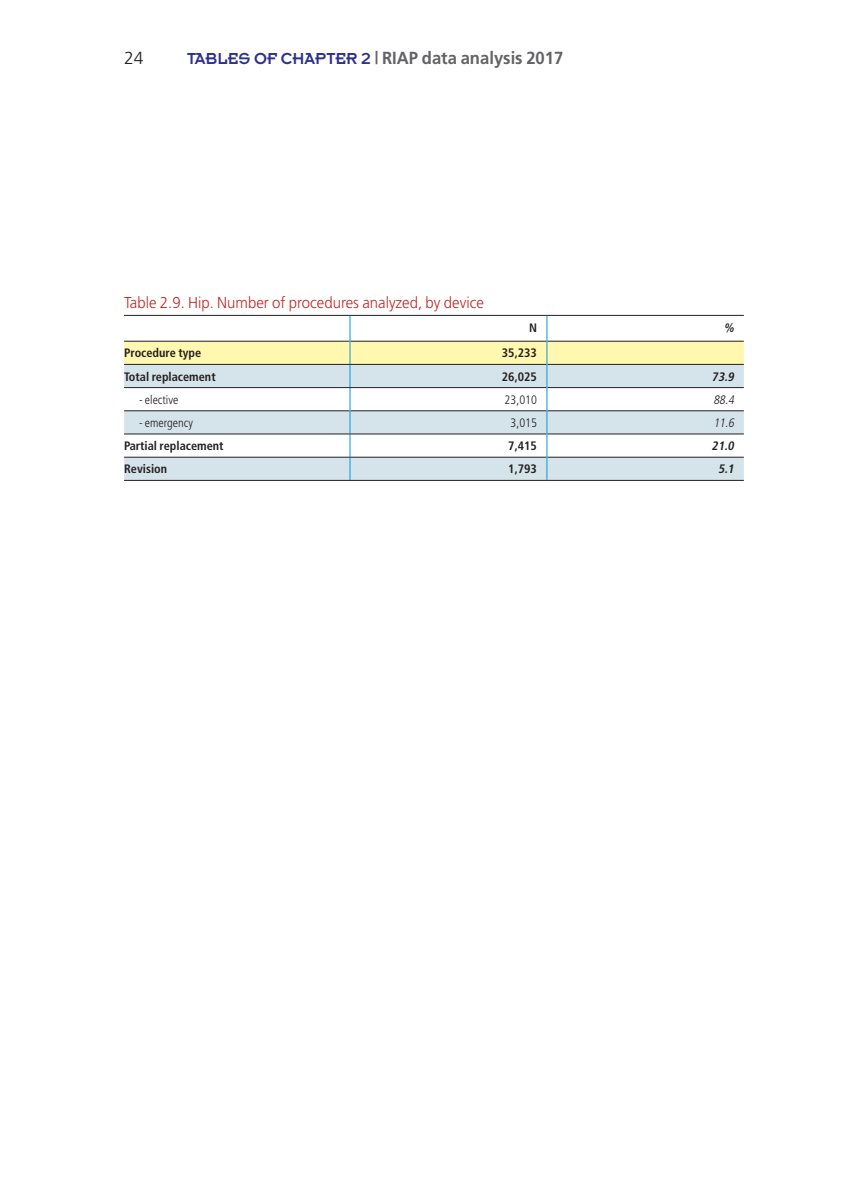
<style>
.page{position:relative;width:844px;height:1191px;background:#fff}
.page>*{position:absolute;margin:0;border:0;box-sizing:border-box;transform-origin:0 0}
.t1{font:700 17.5px "Frutiger";color:#636366;scale:.95 1}
.t2{font:300 17.5px "Frutiger";color:#231f20}
.t3{font:300 15.75px "Frutiger";color:#bf2a24;scale:.95 1}
.t4{font:700 condensed 12.25px "Frutiger";color:#231f20}
.t5{font:300 condensed 12.25px "Frutiger";color:#231f20}
.t6{font:italic 700 condensed 12.25px "Frutiger";color:#231f20}
.t7{font:italic 300 condensed 12.25px "Frutiger";color:#231f20}
.s1{font-family:"Insignia A";font-weight:400;color:#2e3092}
</style>
<div class="page">
<hr style="left:124px;top:315px;width:226px;height:1px;background:#231f20">
<hr style="left:350px;top:315px;width:196px;height:1px;background:#231f20">
<hr style="left:546px;top:315px;width:197px;height:1px;background:#231f20">
<hr style="left:124px;top:480px;width:226px;height:1px;background:#231f20">
<hr style="left:350px;top:480px;width:196px;height:1px;background:#231f20">
<hr style="left:546px;top:480px;width:197px;height:1px;background:#231f20">
<svg style="left:124px;top:316px;width:619px;height:164px"></svg>
<h1 class="t2" style="left:124px;top:48px;width:21px">24</h1>
<h1 class="t1" style="left:187px;top:47px;width:397px"><span class="s1">TABLES OF CHAPTER 2</span> | RIAP data analysis 2017</h1>
<p class="t3" style="left:124px;top:294px;width:380px">Table 2.9. Hip. Number of procedures analyzed, by device</p>
<p class="t4" style="left:529px;top:320px;width:9px">N</p>
<p class="t6" style="left:723px;top:320px;width:14px">%</p>
<p class="t4" style="left:124px;top:346px;width:78px">Procedure type</p>
<p class="t4" style="left:502px;top:346px;width:37px">35,233</p>
<p class="t4" style="left:124px;top:369px;width:93px">Total replacement</p>
<p class="t4" style="left:502px;top:369px;width:37px">26,025</p>
<p class="t6" style="left:711px;top:369px;width:26px">73.9</p>
<p class="t5" style="left:139px;top:392px;width:41px">- elective</p>
<p class="t5" style="left:504px;top:392px;width:34px">23,010</p>
<p class="t7" style="left:713px;top:392px;width:25px">88.4</p>
<p class="t5" style="left:139px;top:416px;width:55px">- emergency</p>
<p class="t5" style="left:510px;top:416px;width:28px">3,015</p>
<p class="t7" style="left:713px;top:416px;width:25px">11.6</p>
<p class="t4" style="left:124px;top:438px;width:101px">Partial replacement</p>
<p class="t4" style="left:508px;top:438px;width:30px">7,415</p>
<p class="t6" style="left:711px;top:438px;width:26px">21.0</p>
<p class="t4" style="left:124px;top:462px;width:45px">Revision</p>
<p class="t4" style="left:508px;top:462px;width:30px">1,793</p>
<p class="t6" style="left:717px;top:462px;width:20px">5.1</p>
</div>
